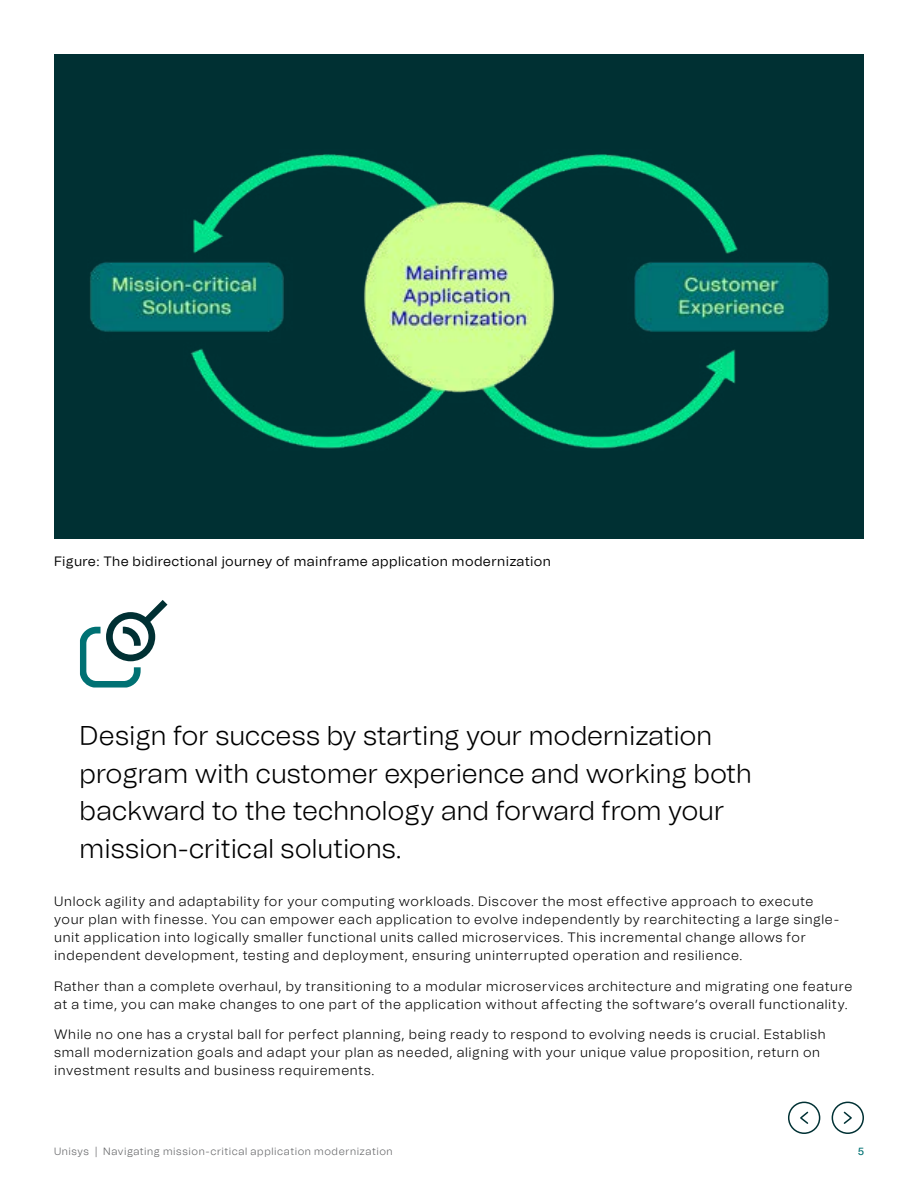
<style>
.page{position:relative;width:918px;height:1188px;background:#fff}
.page>*{position:absolute;margin:0;border:0;box-sizing:border-box;transform-origin:0 0}
.t1{font:300 27px/37.5px "Tomato Grotesk";color:#000}
.t2{font:300 13.5px/18px "Tomato Grotesk";letter-spacing:.045em;color:#000}
.t3{font:13.5px "Tomato Grotesk";letter-spacing:.03em;color:#000}
.t4{font:300 10.5px "Tomato Grotesk";letter-spacing:.05em;color:#636466}
.t5{font:500 10.5px "Tomato Grotesk";color:#007173}
</style>
<div class="page">
<svg style="left:80px;top:600px;width:87px;height:88px"></svg>
<img style="left:54px;top:54px;width:810px;height:484px">
<div style="left:788px;top:1102px;width:32px;height:32px;border:2px solid #003134;border-radius:50%"></div>
<svg style="left:800px;top:1111px;width:9px;height:13px"></svg>
<div style="left:832px;top:1102px;width:32px;height:32px;border:2px solid #003134;border-radius:50%"></div>
<svg style="left:843px;top:1111px;width:9px;height:13px"></svg>
<p class="t3" style="left:54px;top:551px;width:499px">Figure: The bidirectional journey of mainframe application modernization</p>
<h1 class="t1" style="left:80px;top:717px;width:674px">Design for success by starting your modernization program with customer experience and working both backward to the technology and forward from your mission-critical solutions.</h1>
<p class="t2" style="left:54px;top:892px;width:787px">Unlock agility and adaptability for your computing workloads. Discover the most effective approach to execute your plan with finesse. You can empower each application to evolve independently by rearchitecting a large single&shy;unit application into logically smaller functional units called microservices. This incremental change allows for independent development, testing and deployment, ensuring uninterrupted operation and resilience.</p>
<p class="t2" style="left:54px;top:977px;width:800px">Rather than a complete overhaul, by transitioning to a modular microservices architecture and migrating one feature at a time, you can make changes to one part of the application without affecting the software’s overall functionality.</p>
<p class="t2" style="left:54px;top:1026px;width:773px">While no one has a crystal ball for perfect planning, being ready to respond to evolving needs is crucial. Establish small modernization goals and adapt your plan as needed, aligning with your unique value proposition, return on investment results and business requirements.</p>
<p class="t4" style="left:54px;top:1144px;width:340px">Unisys | Navigating mission-critical application modernization</p>
<p class="t5" style="left:858px;top:1144px;width:8px">5</p>
</div>
